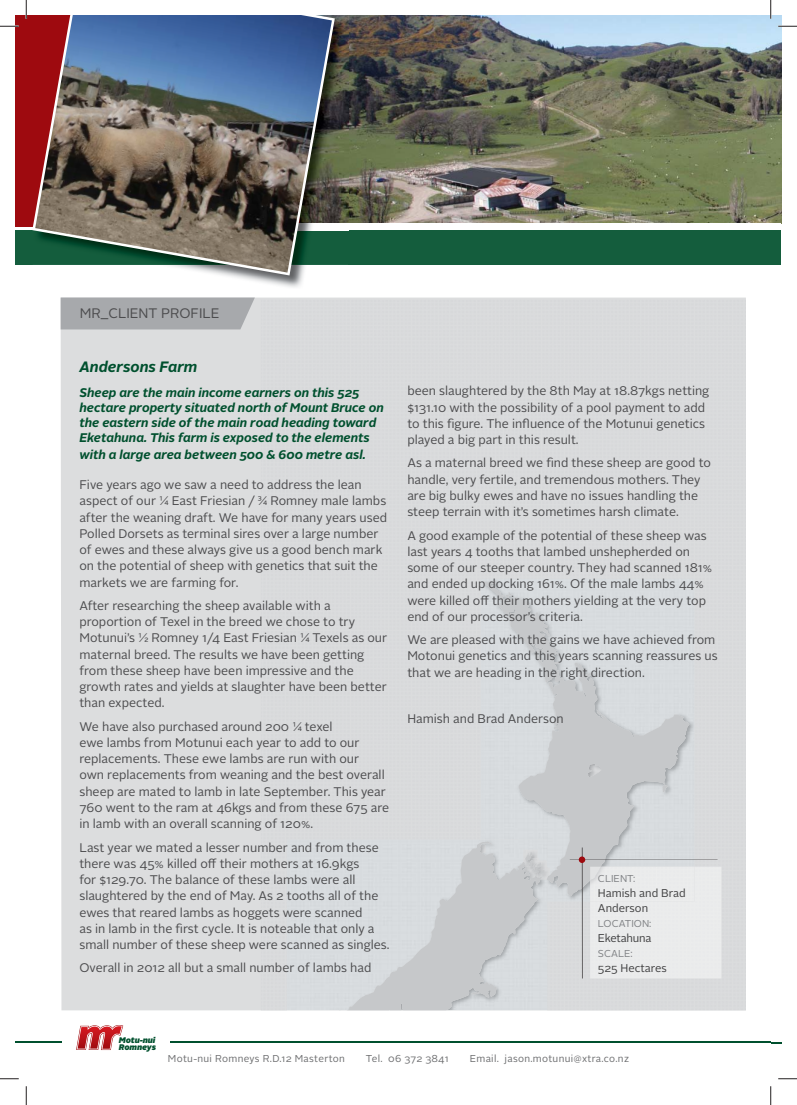
<style>
.page{position:relative;width:797px;height:1105px;background:#fff}
.page>*{position:absolute;margin:0;border:0;box-sizing:border-box;transform-origin:0 0}
.t1{font:italic 700 15px "Alright Sans";color:#00502e}
.t2{font:13.75px "Alright Sans";color:#4c4c4e}
.t3{font:12.5px/16.2px "Alright Sans";color:#4c4c4e}
.t4{font:italic 700 12.5px/15px "Alright Sans";color:#00502e}
.t5{font:11.25px/15px "Alright Sans";color:#404041}
.t6{font:11.25px "Alright Sans";letter-spacing:-.02em;color:#404041}
.t7{font:10px "Alright Sans";letter-spacing:.03em;color:#6d6e70}
.t8{font:10px "Alright Sans";color:#808285}
.t9{font:italic 900 8.12px/6.5px "Alright Sans";color:#00502e}
</style>
<div class="page">
<hr style="left:171px;top:1042px;width:599px;height:1px;background:#00502e">
<hr style="left:16px;top:1042px;width:46px;height:1px;background:#00502e">
<svg style="left:76px;top:1025px;width:47px;height:25px"></svg>
<div style="left:61px;top:298px;width:685px;height:712px;background:#dcddde"></div>
<div style="left:261px;top:300px;width:485px;height:710px;background:#d9dbdc"></div>
<div style="left:481px;top:579px;width:213px;height:322px;background:#d7dbde"></div>
<svg style="left:482px;top:581px;width:207px;height:315px;background:#d1d4d7"></svg>
<img style="left:542px;top:933px;width:5px;height:77px">
<img style="left:481px;top:839px;width:66px;height:62px">
<svg style="left:288px;top:841px;width:254px;height:169px;background:#d1d5d7"></svg>
<img style="left:523px;top:850px;width:14px;height:2px">
<svg style="left:523px;top:852px;width:26px;height:28px"></svg>
<div style="left:61px;top:298px;width:194px;height:31px;background:#a7a9ac"></div>
<div style="left:16px;top:16px;width:17px;height:211px;background:#9e0a0f"></div>
<img style="left:335px;top:16px;width:446px;height:207px">
<div style="left:16px;top:230px;width:765px;height:35px;background:#145d3d"></div>
<img style="left:224px;top:275px;width:79px;height:13px">
<svg style="left:32px;top:16px;width:303px;height:259px;background:#64666c"></svg>
<hr style="left:582px;top:847px;width:1px;height:131px;background:#231f20">
<hr style="left:569px;top:859px;width:148px;height:1px;background:#231f20">
<div style="left:578px;top:856px;width:7px;height:7px;background:#9e0a0f;border-radius:50%"></div>
<div style="left:590px;top:867px;width:131px;height:111px;background:#eaebec"></div>
<div style="left:590px;top:867px;width:104px;height:34px;background:#ebecec"></div>
<svg style="left:590px;top:867px;width:10px;height:14px"></svg>
<svg style="left:0;top:25px;width:19px;height:2px"></svg>
<svg style="left:778px;top:25px;width:19px;height:2px"></svg>
<svg style="left:0;top:1078px;width:19px;height:1px"></svg>
<svg style="left:778px;top:1078px;width:19px;height:1px"></svg>
<svg style="left:25px;top:0;width:2px;height:19px"></svg>
<svg style="left:25px;top:1086px;width:2px;height:19px"></svg>
<svg style="left:770px;top:0;width:1px;height:19px"></svg>
<svg style="left:770px;top:1086px;width:1px;height:19px"></svg>
<p class="t2" style="left:80px;top:306px;width:141px">MR_CLIENT PROFILE</p>
<p class="t1" style="left:79px;top:360px;width:119px">Andersons Farm</p>
<p class="t4" style="left:79px;top:386px;width:306px">Sheep are the main income earners on this 525 hectare property situated north of Mount Bruce on the eastern side of the main road heading toward Eketahuna. This farm is exposed to the elements</p>
<p class="t4" style="left:79px;top:447px;width:288px">with a large area between 500 &amp; 600 metre asl.</p>
<p class="t3" style="left:79px;top:477px;width:309px">Five years ago we saw a need to address the lean aspect of our ¼ East Friesian / ¾ Romney male lambs after the weaning draft. We have for many years used Polled Dorsets as terminal sires over a large number of ewes and these always give us a good bench mark on the potential of sheep with genetics that suit the markets we are farming for.</p>
<p class="t3" style="left:79px;top:598px;width:309px">After researching the sheep available with a proportion of Texel in the breed we chose to try Motunui’s ½ Romney 1/4 East Friesian ¼ Texels as our maternal breed. The results we have been getting from these sheep have been impressive and the growth rates and yields at slaughter have been better than expected.</p>
<p class="t3" style="left:79px;top:719px;width:311px">We have also purchased around 200 ¼ texel<br>ewe lambs from Motunui each year to add to our replacements. These ewe lambs are run with our<br>own replacements from weaning and the best overall sheep are mated to lamb in late September. This year 760 went to the ram at 46kgs and from these 675 are in lamb with an overall scanning of 120%.</p>
<p class="t3" style="left:79px;top:840px;width:312px">Last year we mated a lesser number and from these there was 45% killed off their mothers at 16.9kgs<br>for $129.70. The balance of these lambs were all slaughtered by the end of May. As 2 tooths all of the ewes that reared lambs as hoggets were scanned<br>as in lamb in the first cycle. It is noteable that only a small number of these sheep were scanned as singles.</p>
<p class="t3" style="left:79px;top:961px;width:293px">Overall in 2012 all but a small number of lambs had</p>
<p class="t3" style="left:407px;top:384px;width:303px">been slaughtered by the 8th May at 18.87kgs netting $131.10 with the possibility of a pool payment to add to this figure. The influence of the Motunui genetics played a big part in this result.</p>
<p class="t3" style="left:407px;top:456px;width:305px">As a maternal breed we find these sheep are good to handle, very fertile, and tremendous mothers. They are big bulky ewes and have no issues handling the steep terrain with it’s sometimes harsh climate.</p>
<p class="t3" style="left:407px;top:528px;width:306px">A good example of the potential of these sheep was last years 4 tooths that lambed unshepherded on some of our steeper country. They had scanned 181% and ended up docking 161%. Of the male lambs 44% were killed off their mothers yielding at the very top end of our processor’s criteria.</p>
<p class="t3" style="left:407px;top:632px;width:312px">We are pleased with the gains we have achieved from<br>Motonui genetics and this years scanning reassures us that we are heading in the right direction.</p>
<p class="t3" style="left:407px;top:711px;width:158px">Hamish and Brad Anderson</p>
<p class="t8" style="left:598px;top:874px;width:39px">CLIENT:</p>
<p class="t5" style="left:598px;top:886px;width:89px">Hamish and Brad<br>Anderson</p>
<p class="t8" style="left:598px;top:919px;width:55px">LOCATION:</p>
<p class="t6" style="left:598px;top:933px;width:55px">Eketahuna</p>
<p class="t8" style="left:598px;top:949px;width:36px">SCALE:</p>
<p class="t5" style="left:598px;top:961px;width:70px">525 Hectares</p>
<p class="t9" style="left:119px;top:1038px;width:39px">Motu-nui<br>Romneys</p>
<p class="t7" style="left:168px;top:1053px;width:462px">Motu-nui Romneys R.D.12 Masterton--Tel. 06 372 3841--Email. jason.motunui@xtra.co.nz</p>
</div>
